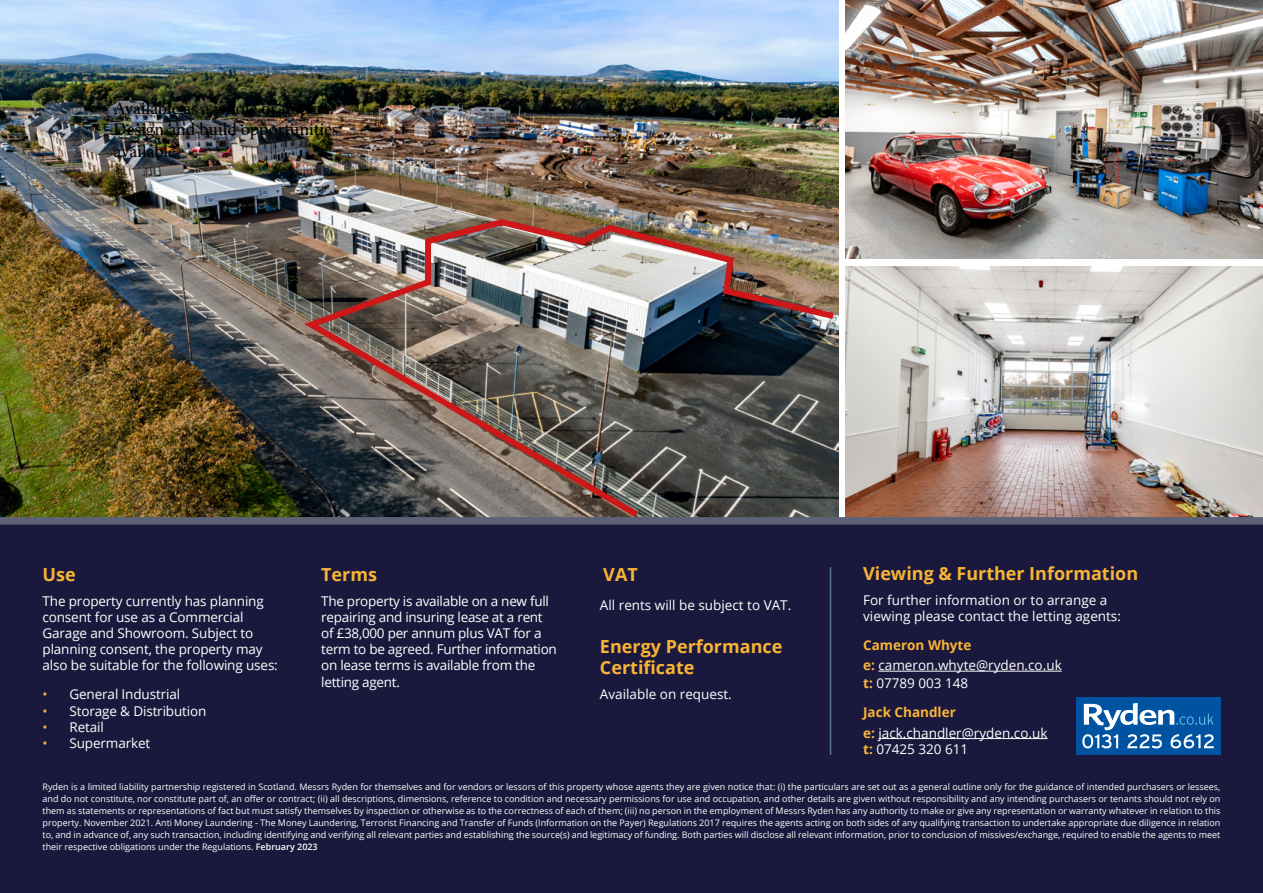
<style>
.page{position:relative;width:1263px;height:893px;background:#fff}
.page>*{position:absolute;margin:0;border:0;box-sizing:border-box;transform-origin:0 0}
.t1{font:700 18px/21.6px "Open Sans";color:#f9b435}
.t2{font:18px/21.6px "Minion Pro";color:#000}
.t3{font:13.5px/16.2px "Open Sans";letter-spacing:-.01em;color:#fff}
.t4{font:700 13.5px/29px "Open Sans";color:#fab536}
.t5{font:9px/12px "Open Sans";color:#fff;text-align:justify}
.s1{color:#f9b435}
.s2{font-weight:700;color:#fab536}
.s3{font-weight:400;color:#fff}
.s4{font-weight:600}
</style>
<div class="page">
<img style="left:846px;top:0;width:417px;height:258px">
<img style="left:846px;top:266px;width:417px;height:247px">
<img style="left:0;top:0;width:838px;height:513px">
<div style="left:0;top:513px;width:1263px;height:380px;background:#1a193d"></div>
<hr style="left:878px;top:671px;width:184px;height:1px;background:#fff">
<hr style="left:878px;top:738px;width:169px;height:1px;background:#fff">
<hr style="left:830px;top:567px;width:1px;height:188px;background:#5d7691">
<div style="left:1076px;top:697px;width:144px;height:58px;background:#0053a1"></div>
<svg style="left:1082px;top:703px;width:132px;height:45px"></svg>
<img style="left:297px;top:215px;width:543px;height:308px">
<h1 class="t2" style="left:114px;top:97px;width:226px">Available as a whole or in part.<br>Design and build opportunities available</h1>
<h1 class="t1" style="left:43px;top:563px;width:35px">Use</h1>
<h2 class="t3" style="left:43px;top:592px;width:237px">The property currently has planning consent for use as a Commercial Garage and Showroom. Subject to planning consent, the property may also be suitable for the following uses:</h2>
<h2 class="t3" style="left:43px;top:686px;width:139px"><span class="s1">•</span> General Industrial</h2>
<h2 class="t3" style="left:43px;top:702px;width:165px"><span class="s1">•</span> Storage &amp; Distribution</h2>
<h2 class="t3" style="left:43px;top:718px;width:63px"><span class="s1">•</span> Retail</h2>
<h2 class="t3" style="left:43px;top:735px;width:109px"><span class="s1">•</span> Supermarket</h2>
<h1 class="t1" style="left:321px;top:563px;width:57px">Terms</h1>
<h2 class="t3" style="left:321px;top:592px;width:237px">The property is available on a new full repairing and insuring lease at a rent of £38,000 per annum plus VAT for a term to be agreed. Further information on lease terms is available from the letting agent.</h2>
<h1 class="t1" style="left:603px;top:563px;width:36px">VAT</h1>
<h2 class="t3" style="left:600px;top:596px;width:193px">All rents will be subject to VAT.</h2>
<h1 class="t1" style="left:600px;top:635px;width:184px">Energy Performance<br>Certificate</h1>
<h2 class="t3" style="left:600px;top:686px;width:133px">Available on request.</h2>
<h1 class="t1" style="left:863px;top:562px;width:277px">Viewing &amp; Further Information</h1>
<h2 class="t3" style="left:863px;top:591px;width:259px">For further information or to arrange a viewing please contact the letting agents:</h2>
<h2 class="t3" style="left:863px;top:634px;width:200px;line-height:20.4px"><span class="s2">Cameron Whyte<br>e:</span> cameron.whyte@ryden.co.uk</h2>
<h2 class="t4" style="left:863px;top:668px;width:107px">t: <span class="s3">07789 003 148<br></span>Jack Chandler</h2>
<h2 class="t3" style="left:863px;top:724px;width:186px"><span class="s2">e:</span> jack.chandler@ryden.co.uk <span class="s2">t:</span> 07425 320 611</h2>
<p class="t5" style="left:43px;top:781px;width:1179px">Ryden is a limited liability partnership registered in Scotland. Messrs Ryden for themselves and for vendors or lessors of this property whose agents they are given notice that: (i) the particulars are set out as a general outline only for the guidance of intended purchasers or lessees, and do not constitute, nor constitute part of, an offer or contract; (ii) all descriptions, dimensions, reference to condition and necessary permissions for use and occupation, and other details are given without responsibility and any intending purchasers or tenants should not rely on them as statements or representations of fact but must satisfy themselves by inspection or otherwise as to the correctness of each of them; (iii) no person in the employment of Messrs Ryden has any authority to make or give any representation or warranty whatever in relation to this property. November 2021. Anti Money Laundering - The Money Laundering, Terrorist Financing and Transfer of Funds (Information on the Payer) Regulations 2017 requires the agents acting on both sides of any qualifying transaction to undertake appropriate due diligence in relation to, and in advance of, any such transaction, including identifying and verifying all relevant parties and establishing the source(s) and legitimacy of funding. Both parties will disclose all relevant information, prior to conclusion of missives/exchange, required to enable the agents to meet their respective obligations under the Regulations. <span class="s4">February 2023</span></p>
</div>
